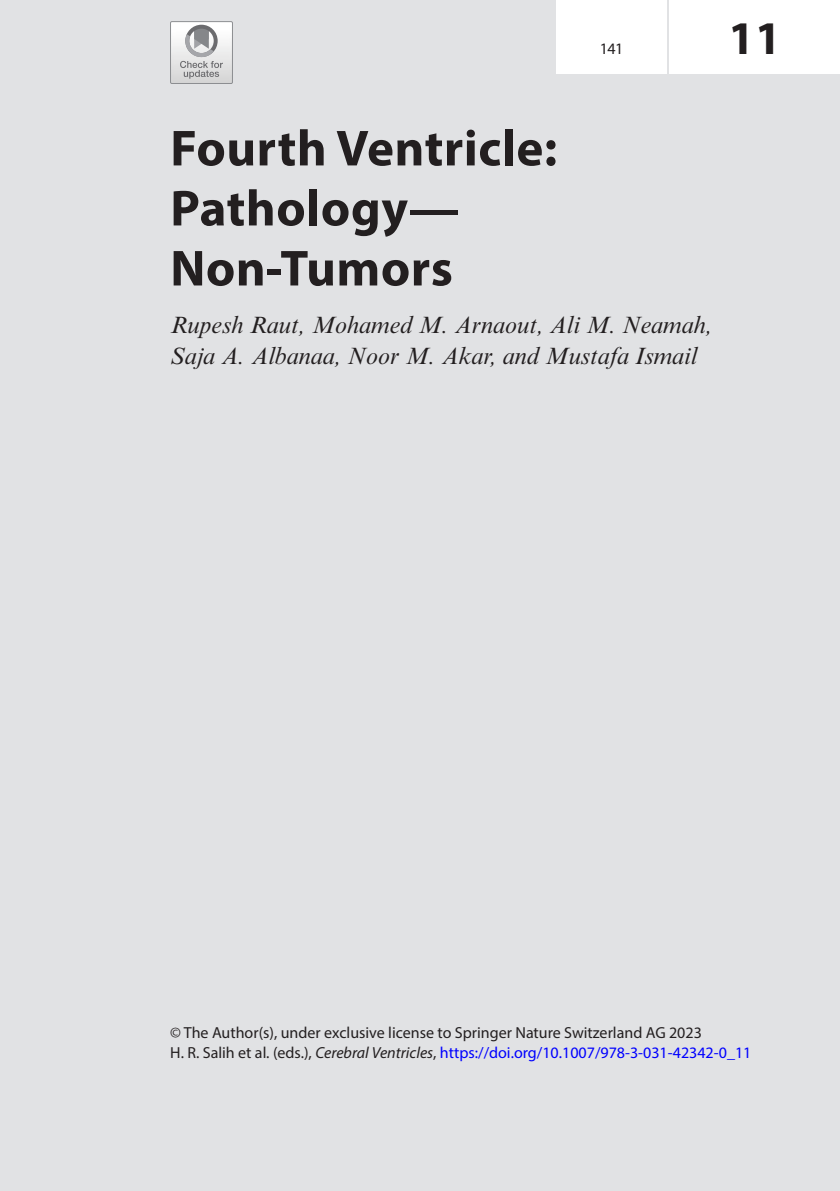
<style>
.page{position:relative;width:840px;height:1191px;background:#fff}
.page>*{position:absolute;margin:0;border:0;box-sizing:border-box;transform-origin:0 0}
.Chap_title{font:700 51px/60px "Myriad Pro";letter-spacing:.01em;color:#231f20}
.Chap_num{font:700 47px "Myriad Pro";color:#231f20}
.Chap_au{font:italic 24px/30px "Times New Roman MT Std";color:#231f20}
.Source{font:16px "Myriad Pro";color:#00f}
.Source-2{font:16px "Myriad Pro";color:#231f20}
.s1{color:#231f20}
.s2{font-style:italic;color:#231f20}
</style>
<div class="page">
<div style="left:0;top:0;width:839px;height:1191px;background:#e1e2e4"></div>
<div style="left:669px;top:0;width:170px;height:74px;background:#fff"></div>
<div style="left:556px;top:0;width:110px;height:74px;background:#fff"></div>
<img style="left:172px;top:23px;width:58px;height:59px">
<div style="left:170px;top:21px;width:62px;height:63px;border:1px solid #8c8e91"></div>
<svg style="left:180px;top:25px;width:43px;height:54px"></svg>
<p class="Source-2" style="left:599px;top:39px;width:25px">141</p>
<h1 class="Chap_num" style="left:728px;top:7px;width:54px">11</h1>
<h1 class="Chap_title" style="left:170px;top:117px;width:388px">Fourth Ventricle:<br>Pathology—<br>Non-Tumors</h1>
<p class="Chap_au" style="left:170px;top:310px;width:543px">Rupesh Raut, Mohamed M. Arnaout, Ali M. Neamah,<br>Saja A. Albanaa, Noor M. Akar, and Mustafa Ismail</p>
<p class="Source-2" style="left:170px;top:1022px;width:533px">© The Author(s), under exclusive license to Springer Nature Switzerland AG 2023</p>
<p class="Source" style="left:170px;top:1042px;width:582px"><span class="s1">H. R. Salih et al. (eds.),</span> <span class="s2">Cerebral Ventricles</span><span class="s1">,</span> https://doi.org/10.1007/978-3-031-42342-0_11</p>
</div>
